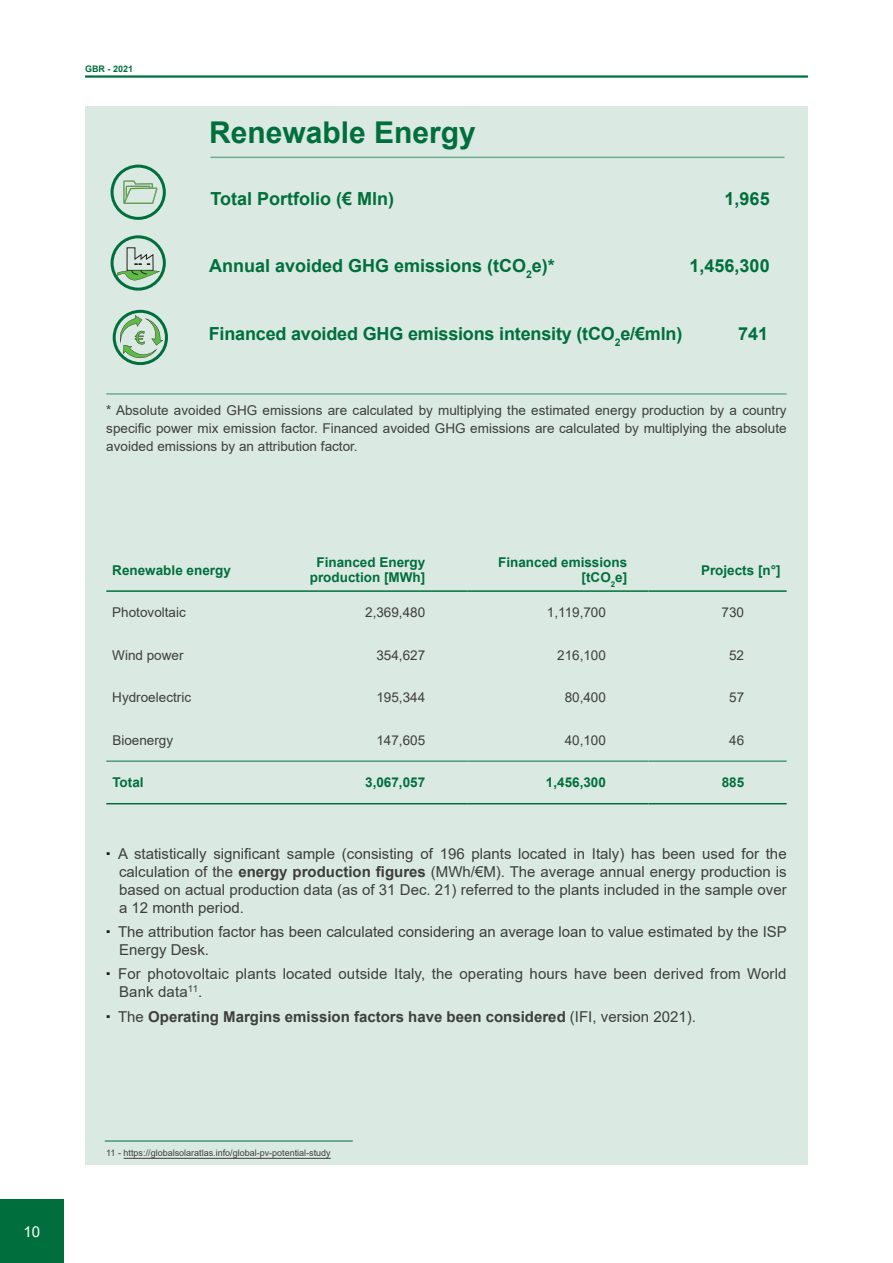
<style>
.page{position:relative;width:893px;height:1263px;background:#fff}
.page>*{position:absolute;margin:0;border:0;box-sizing:border-box;transform-origin:0 0}
.t1{font:700 30px "Arial";color:#006f3d}
.t2{font:700 18px "Arial";color:#006f3d}
.t3{font:15px/18px "Arial";color:#3e3e3f}
.t4{font:700 15px "Arial";color:#3e3e3f}
.t5{font:15px "Arial";color:#fff}
.t6{font:13.5px/18px "Arial";color:#3e3e3f;text-align:justify}
.t7{font:700 13.5px/15px "Arial";color:#006f3d;text-align:center}
.t8{font:9px "Arial";color:#3e3e3f}
.t9{font:700 9px "Arial";color:#006f3d}
.s1{font-weight:700}
.s2{font-weight:400}
</style>
<div class="page">
<div style="left:0;top:1199px;width:64px;height:64px;background:#006f3d"></div>
<hr style="left:85px;top:75px;width:723px;height:3px;background:#006f3d">
<div style="left:85px;top:106px;width:723px;height:1059px;background:#dae9e1"></div>
<hr style="left:210px;top:157px;width:574px;height:1px;background:#006f3d">
<hr style="left:106px;top:393px;width:681px;height:2px;background:#006f3d">
<hr style="left:106px;top:590px;width:181px;height:2px;background:#006f3d">
<hr style="left:287px;top:590px;width:181px;height:2px;background:#006f3d">
<hr style="left:468px;top:590px;width:180px;height:2px;background:#006f3d">
<hr style="left:648px;top:590px;width:139px;height:2px;background:#006f3d">
<hr style="left:106px;top:803px;width:181px;height:1px;background:#006f3d">
<hr style="left:287px;top:803px;width:181px;height:1px;background:#006f3d">
<hr style="left:468px;top:803px;width:180px;height:1px;background:#006f3d">
<hr style="left:648px;top:803px;width:139px;height:1px;background:#006f3d">
<hr style="left:106px;top:760px;width:181px;height:2px;background:#4d9a77">
<hr style="left:287px;top:760px;width:181px;height:2px;background:#4d9a77">
<hr style="left:468px;top:760px;width:180px;height:2px;background:#4d9a77">
<hr style="left:648px;top:760px;width:139px;height:2px;background:#4d9a77">
<div style="left:113px;top:310px;width:55px;height:55px;border:3px solid #006f3d;border-radius:50%"></div>
<svg style="left:118px;top:315px;width:45px;height:43px"></svg>
<div style="left:111px;top:235px;width:55px;height:56px;border:3px solid #006f3d;border-radius:50%"></div>
<svg style="left:117px;top:247px;width:43px;height:33px"></svg>
<div style="left:111px;top:165px;width:55px;height:55px;border:3px solid #006f3d;border-radius:50%"></div>
<svg style="left:123px;top:181px;width:34px;height:23px"></svg>
<hr style="left:124px;top:1158px;width:207px;height:1px;background:#3e3e3f">
<hr style="left:105px;top:1140px;width:248px;height:1px;background:#006f3d">
<p class="t9" style="left:85px;top:62px;width:50px">GBR - 2021</p>
<h1 class="t1" style="left:209px;top:111px;width:268px">Renewable Energy</h1>
<p class="t2" style="left:210px;top:186px;width:185px">Total Portfolio (€ Mln)</p>
<p class="t2" style="left:725px;top:186px;width:47px">1,965</p>
<p class="t2" style="left:209px;top:253px;width:347px">Annual avoided GHG emissions (tCO<sub>2</sub>e)*</p>
<p class="t2" style="left:690px;top:253px;width:82px">1,456,300</p>
<p class="t2" style="left:209px;top:321px;width:475px">Financed avoided GHG emissions intensity (tCO<sub>2</sub>e/€mln)</p>
<p class="t2" style="left:738px;top:321px;width:32px">741</p>
<p class="t6" style="left:106px;top:401px;width:682px">* Absolute avoided GHG emissions are calculated by multiplying the estimated energy production by a country specific power mix emission factor. Financed avoided GHG emissions are calculated by multiplying the absolute avoided emissions by an attribution factor.</p>
<p class="t7" style="left:112px;top:563px;width:120px">Renewable energy</p>
<p class="t7" style="left:310px;top:555px;width:117px">Financed Energy production [MWh]</p>
<p class="t7" style="left:498px;top:555px;width:131px;text-align:right">Financed emissions [tCO<sub>2</sub>e]</p>
<p class="t7" style="left:701px;top:563px;width:81px">Projects [n°]</p>
<p class="t6" style="left:112px;top:603px;width:75px">Photovoltaic</p>
<p class="t6" style="left:365px;top:603px;width:62px">2,369,480</p>
<p class="t6" style="left:547px;top:603px;width:61px">1,119,700</p>
<p class="t6" style="left:722px;top:603px;width:24px">730</p>
<p class="t6" style="left:112px;top:646px;width:73px">Wind power</p>
<p class="t6" style="left:376px;top:646px;width:50px">354,627</p>
<p class="t6" style="left:557px;top:646px;width:50px">216,100</p>
<p class="t6" style="left:729px;top:646px;width:17px">52</p>
<p class="t6" style="left:112px;top:688px;width:80px">Hydroelectric</p>
<p class="t6" style="left:376px;top:688px;width:50px">195,344</p>
<p class="t6" style="left:565px;top:688px;width:43px">80,400</p>
<p class="t6" style="left:729px;top:688px;width:17px">57</p>
<p class="t6" style="left:112px;top:731px;width:62px">Bioenergy</p>
<p class="t6" style="left:376px;top:731px;width:50px">147,605</p>
<p class="t6" style="left:565px;top:731px;width:43px">40,100</p>
<p class="t6" style="left:729px;top:731px;width:17px">46</p>
<p class="t7" style="left:112px;top:775px;width:33px">Total</p>
<p class="t7" style="left:365px;top:775px;width:62px">3,067,057</p>
<p class="t7" style="left:546px;top:775px;width:62px">1,456,300</p>
<p class="t7" style="left:722px;top:775px;width:24px">885</p>
<p class="t3" style="left:118px;top:844px;width:670px;text-align:justify">A statistically significant sample (consisting of 196 plants located in Italy) has been used for the calculation of the <span class="s1">energy production figures</span> (MWh/€M). The average annual energy production is based on actual production data (as of 31 Dec. 21) referred to the plants included in the sample over a 12 month period.</p>
<p class="t3" style="left:118px;top:923px;width:670px">The attribution factor has been calculated considering an average loan to value estimated by the ISP<br>Energy Desk.</p>
<p class="t3" style="left:118px;top:965px;width:670px">For photovoltaic plants located outside Italy, the operating hours have been derived from World<br>Bank data<sup>11</sup>.</p>
<p class="t4" style="left:118px;top:1006px;width:579px"><span class="s2">The</span> Operating Margins emission factors have been considered <span class="s2">(IFI, version 2021).</span></p>
<p class="t5" style="left:24px;top:1221px;width:18px">10</p>
<p class="t8" style="left:106px;top:1147px;width:226px">11 - https://globalsolaratlas.info/global-pv-potential-study</p>
</div>
